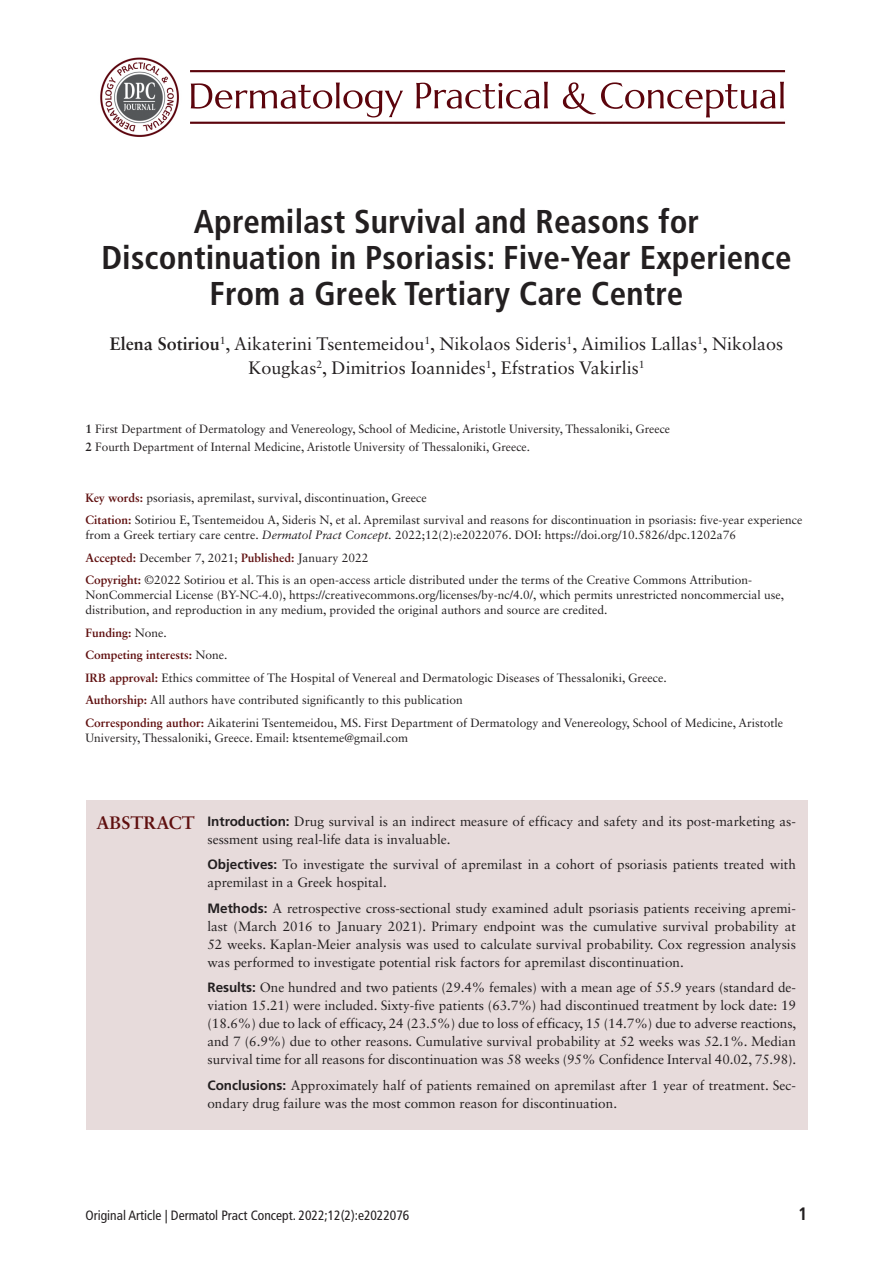
<style>
.page{position:relative;width:893px;height:1263px;background:#fff}
.page>*{position:absolute;margin:0;border:0;box-sizing:border-box;transform-origin:0 0}
.AT{font:700 condensed 33px/36px "Frutiger LT Std";letter-spacing:.005em;color:#231f20;text-align:center}
.AAU{font:18px/24px "Sabon LT Std";color:#231f20;text-align:center}
.ABS_T{font:700 18px "Sabon LT Std";color:#5f0f0f}
.t1{font:700 condensed 18px "Frutiger LT Std";color:#231f20}
._7_Abstract_txt_w-ru{font:13.5px/18px "Sabon LT Std";color:#231f20}
.t2{font:condensed 13.5px "Frutiger LT Std";color:#231f20}
.KW1{font:12px/15px "Sabon LT Std";color:#231f20}
.AAI{font:12px "Sabon LT Std";color:#231f20}
.KW{font:12px "Sabon LT Std";color:#231f20}
.KW1-2{font:700 12px "Sabon LT Std";color:#5f0f0f}
.s1{font-weight:700}
.s2{font-weight:700;color:#5f0f0f}
.s3{font-style:italic}
.s4{font-weight:400;color:#231f20}
.s5{font-family:"Frutiger LT Std";font-weight:700}
</style>
<div class="page">
<img style="left:100px;top:57px;width:686px;height:80px">
<div style="left:86px;top:800px;width:722px;height:330px;background:#e7dbdb"></div>
<p class="AT" style="left:101px;top:204px;width:692px">Apremilast Survival and Reasons for<br>Discontinuation in Psoriasis: Five-Year Experience<br>From a Greek Tertiary Care Centre</p>
<p class="AAU" style="left:110px;top:332px;width:675px"><span class="s1">Elena Sotiriou</span><sup>1</sup>, Aikaterini Tsentemeidou<sup>1</sup>, Nikolaos Sideris<sup>1</sup>, Aimilios Lallas<sup>1</sup>, Nikolaos<br>Kougkas<sup>2</sup>, Dimitrios Ioannides<sup>1</sup>, Efstratios Vakirlis<sup>1</sup></p>
<p class="AAI" style="left:86px;top:421px;width:586px"><span class="s1">1</span> First Department of Dermatology and Venereology, School of Medicine, Aristotle University, Thessaloniki, Greece</p>
<p class="AAI" style="left:86px;top:439px;width:446px"><span class="s1">2</span> Fourth Department of Internal Medicine, Aristotle University of Thessaloniki, Greece.</p>
<p class="KW" style="left:86px;top:490px;width:343px"><span class="s2">Key words:</span> psoriasis, apremilast, survival, discontinuation, Greece</p>
<p class="KW1" style="left:86px;top:512px;width:718px"><span class="s2">Citation:</span> Sotiriou E, Tsentemeidou A, Sideris N, et al. Apremilast survival and reasons for discontinuation in psoriasis: five-year experience from a Greek tertiary care centre. <span class="s3">Dermatol Pract Concept.</span> 2022;12(2):e2022076. DOI: https://doi.org/10.5826/dpc.1202a76</p>
<p class="KW1" style="left:86px;top:550px;width:284px"><span class="s2">Accepted:</span> December 7, 2021; <span class="s2">Published:</span> January 2022</p>
<p class="KW1" style="left:86px;top:572px;width:700px"><span class="s2">Copyright:</span> ©2022 Sotiriou et al. This is an open-access article distributed under the terms of the Creative Commons Attribution-<br>NonCommercial License (BY-NC-4.0), https://creativecommons.org/licenses/by-nc/4.0/, which permits unrestricted noncommercial use, distribution, and reproduction in any medium, provided the original authors and source are credited.</p>
<p class="KW1-2" style="left:86px;top:625px;width:83px">Funding: <span class="s4">None.</span></p>
<p class="KW1-2" style="left:86px;top:648px;width:144px">Competing interests: <span class="s4">None.</span></p>
<p class="KW1" style="left:86px;top:670px;width:583px"><span class="s2">IRB approval:</span> Ethics committee of The Hospital of Venereal and Dermatologic Diseases of Thessaloniki, Greece.</p>
<p class="KW1" style="left:86px;top:692px;width:379px"><span class="s2">Authorship:</span> All authors have contributed significantly to this publication</p>
<p class="KW1" style="left:86px;top:715px;width:699px"><span class="s2">Corresponding author:</span> Aikaterini Tsentemeidou, MS. First Department of Dermatology and Venereology, School of Medicine, Aristotle<br>University, Thessaloniki, Greece. Email: ktsenteme@gmail.com</p>
<p class="ABS_T" style="left:96px;top:812px;width:100px">ABSTRACT</p>
<p class="_7_Abstract_txt_w-ru" style="left:207px;top:812px;width:590px"><span class="s5">Introduction:</span> Drug survival is an indirect measure of efficacy and safety and its post-marketing as&shy;sessment using real-life data is invaluable.</p>
<p class="_7_Abstract_txt_w-ru" style="left:207px;top:855px;width:590px"><span class="s5">Objectives:</span> To investigate the survival of apremilast in a cohort of psoriasis patients treated with apremilast in a Greek hospital.</p>
<p class="_7_Abstract_txt_w-ru" style="left:207px;top:899px;width:590px;text-align:justify"><span class="s5">Methods:</span> A retrospective cross-sectional study examined adult psoriasis patients receiving apremi&shy;last (March 2016 to January 2021). Primary endpoint was the cumulative survival probability at 52 weeks. Kaplan-Meier analysis was used to calculate survival probability. Cox regression analysis was performed to investigate potential risk factors for apremilast discontinuation.</p>
<p class="_7_Abstract_txt_w-ru" style="left:207px;top:978px;width:590px;text-align:justify"><span class="s5">Results:</span> One hundred and two patients (29.4% females) with a mean age of 55.9 years (standard de&shy;viation 15.21) were included. Sixty-five patients (63.7%) had discontinued treatment by lock date: 19 (18.6%) due to lack of efficacy, 24 (23.5%) due to loss of efficacy, 15 (14.7%) due to adverse reactions, and 7 (6.9%) due to other reasons. Cumulative survival probability at 52 weeks was 52.1%. Median survival time for all reasons for discontinuation was 58 weeks (95% Confidence Interval 40.02, 75.98).</p>
<p class="_7_Abstract_txt_w-ru" style="left:207px;top:1076px;width:590px"><span class="s5">Conclusions:</span> Approximately half of patients remained on apremilast after 1 year of treatment. Sec&shy;ondary drug failure was the most common reason for discontinuation.</p>
<p class="t2" style="left:86px;top:1208px;width:325px">Original Article | Dermatol Pract Concept. 2022;12(2):e2022076</p>
<h2 class="t1" style="left:798px;top:1203px;width:11px">1</h2>
</div>
